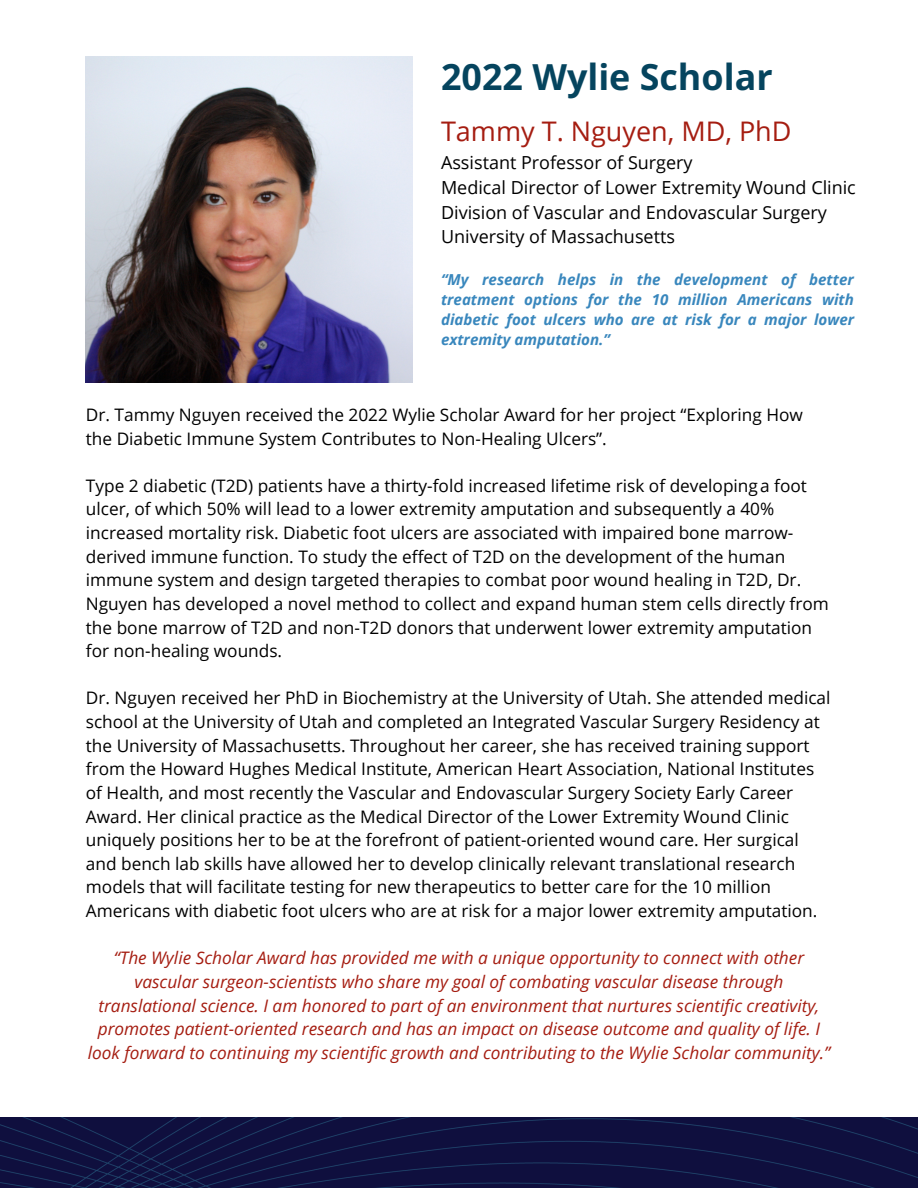
<style>
.page{position:relative;width:918px;height:1188px;background:#fff}
.page>*{position:absolute;margin:0;border:0;box-sizing:border-box;transform-origin:0 0}
.t1{font:700 35.85px "Open Sans";color:#05445e}
.t2{font:27px "Open Sans";color:#a51d11}
.t3{font:18px/24.8px "Open Sans";color:#000}
.t4{font:17.25px/23.7px "Open Sans";color:#000}
.t5{font:italic 17.25px/23.7px "Open Sans";color:#a51d11;text-align:center}
.t6{font:italic 700 15.15px/20.2px "Open Sans";color:#3987bd;text-align:justify}
</style>
<div class="page">
<img style="left:0;top:1118px;width:918px;height:70px">
<img style="left:86px;top:56px;width:326px;height:327px">
<h1 class="t1" style="left:441px;top:52px;width:333px">2022 Wylie Scholar</h1>
<h2 class="t2" style="left:441px;top:112px;width:352px">Tammy T. Nguyen, MD, PhD</h2>
<p class="t3" style="left:441px;top:150px;width:416px">Assistant Professor of Surgery<br>Medical Director of Lower Extremity Wound Clinic Division of Vascular and Endovascular Surgery University of Massachusetts</p>
<p class="t6" style="left:441px;top:269px;width:415px">“My research helps in the development of better treatment options for the 10 million Americans with diabetic foot ulcers who are at risk for a major lower extremity amputation.”</p>
<p class="t4" style="left:86px;top:402px;width:719px">Dr. Tammy Nguyen received the 2022 Wylie Scholar Award for her project “Exploring How the Diabetic Immune System Contributes to Non-Healing Ulcers”.</p>
<p class="t4" style="left:86px;top:473px;width:745px">Type 2 diabetic (T2D) patients have a thirty-fold increased lifetime risk of developinga foot ulcer, of which 50% will lead to a lower extremity amputation and subsequently a 40% increased mortality risk. Diabetic foot ulcers are associated with impaired bone marrow&shy;derived immune function. To study the effect of T2D on the development of the human immune system and design targeted therapies to combat poor wound healing in T2D, Dr.<br>Nguyen has developed a novel method to collect and expand human stem cells directly from the bone marrow of T2D and non-T2D donors that underwent lower extremity amputation for non-healing wounds.</p>
<p class="t4" style="left:86px;top:686px;width:746px">Dr. Nguyen received her PhD in Biochemistry at the University of Utah. She attended medical school at the University of Utah and completed an Integrated Vascular Surgery Residency at the University of Massachusetts. Throughout her career, she has received training support from the Howard Hughes Medical Institute, American Heart Association, National Institutes of Health, and most recently the Vascular and Endovascular Surgery Society Early Career Award. Her clinical practice as the Medical Director of the Lower Extremity Wound Clinic uniquely positions her to be at the forefront of patient-oriented wound care. Her surgical and bench lab skills have allowed her to develop clinically relevant translational research models that will facilitate testing for new therapeutics to better care for the 10 million Americans with diabetic foot ulcers who are at risk for a major lower extremity amputation.</p>
<p class="t5" style="left:88px;top:946px;width:744px">“The Wylie Scholar Award has provided me with a unique opportunity to connect with other vascular surgeon-scientists who share my goal of combating vascular disease through translational science. I am honored to part of an environment that nurtures scientific creativity, promotes patient-oriented research and has an impact on disease outcome and quality of life. I look forward to continuing my scientific growth and contributing to the Wylie Scholar community.”</p>
</div>
